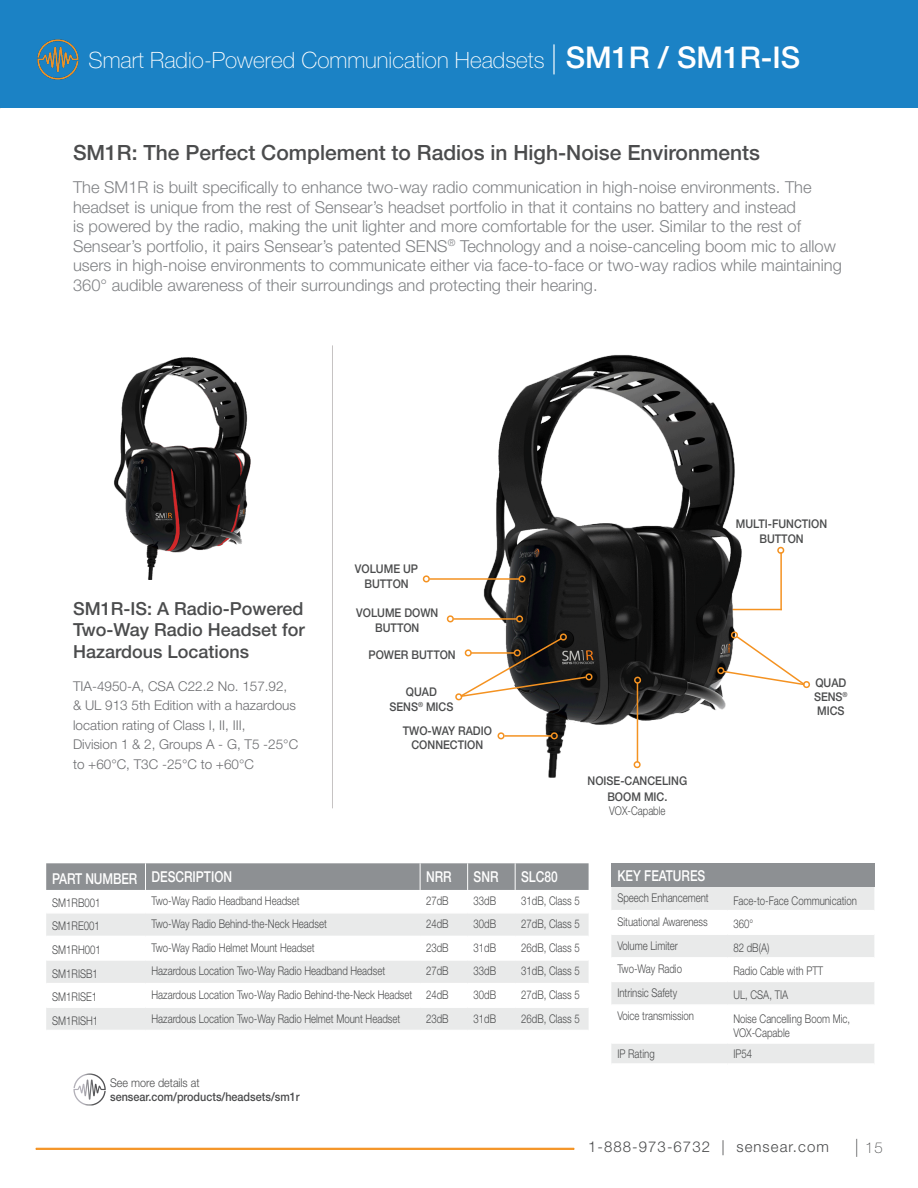
<style>
.page{position:relative;width:918px;height:1188px;background:#fff}
.page>*{position:absolute;margin:0;border:0;box-sizing:border-box;transform-origin:0 0}
.t1{font:100 22.5px "Helvetica Neue";color:#fff}
.t2{font:500 21px "Helvetica Neue";color:#4b4c4d}
.t3{font:500 18px/21.6px "Helvetica Neue";color:#4b4c4d;text-align:justify}
.t4{font:300 16.5px/19.5px "Helvetica Neue";color:#818386}
.t5{font:500 15px "Helvetica Neue";color:#fff;scale:.8 1}
.t6{font:300 15px "Helvetica Neue";letter-spacing:.07em;color:#4b4c4d}
.t7{font:100 15px "Helvetica Neue";color:#4b4c4d}
.t8{font:300 13.5px/19.5px "Helvetica Neue";color:#6c6d70}
.t9{font:300 12px "Helvetica Neue";color:#4b4c4d;scale:.8 1}
.t10{font:500 12px/14.4px "Helvetica Neue";color:#4b4c4d;text-align:center;scale:.9 1}
.t11{font:300 12px "Helvetica Neue";color:#4b4c4d;scale:.9 1}
.s1{font-size:30px}
.s2{font-weight:500;font-size:30px}
.s3{font-size:18px}
</style>
<div class="page">
<hr style="left:36px;top:1148px;width:538px;height:2px;background:#f49221">
<div style="left:0;top:0;width:918px;height:108px;background:#1b82c5"></div>
<img style="left:114px;top:357px;width:137px;height:222px">
<div style="left:611px;top:863px;width:263px;height:24px;background:#8d9093"></div>
<svg style="left:611px;top:887px;width:263px;height:176px;fill:#e9eaea"></svg>
<hr style="left:611px;top:910px;width:116px;height:1px;background:#fff">
<hr style="left:727px;top:910px;width:147px;height:1px;background:#fff">
<hr style="left:611px;top:933px;width:116px;height:2px;background:#fff">
<hr style="left:727px;top:933px;width:147px;height:2px;background:#fff">
<hr style="left:611px;top:957px;width:116px;height:2px;background:#fff">
<hr style="left:727px;top:957px;width:147px;height:2px;background:#fff">
<hr style="left:611px;top:981px;width:116px;height:1px;background:#fff">
<hr style="left:727px;top:981px;width:147px;height:1px;background:#fff">
<hr style="left:611px;top:1004px;width:116px;height:2px;background:#fff">
<hr style="left:727px;top:1004px;width:147px;height:2px;background:#fff">
<hr style="left:611px;top:1042px;width:116px;height:2px;background:#fff">
<hr style="left:727px;top:1042px;width:147px;height:2px;background:#fff">
<svg style="left:46px;top:914px;width:543px;height:116px;fill:#e9eaea"></svg>
<hr style="left:46px;top:936px;width:100px;height:1px;background:#fff">
<hr style="left:146px;top:936px;width:274px;height:1px;background:#fff">
<hr style="left:420px;top:936px;width:48px;height:1px;background:#fff">
<hr style="left:468px;top:936px;width:47px;height:1px;background:#fff">
<hr style="left:515px;top:936px;width:74px;height:1px;background:#fff">
<hr style="left:46px;top:959px;width:100px;height:2px;background:#fff">
<hr style="left:146px;top:959px;width:274px;height:2px;background:#fff">
<hr style="left:420px;top:959px;width:48px;height:2px;background:#fff">
<hr style="left:468px;top:959px;width:47px;height:2px;background:#fff">
<hr style="left:515px;top:959px;width:74px;height:2px;background:#fff">
<hr style="left:46px;top:983px;width:100px;height:1px;background:#fff">
<hr style="left:146px;top:983px;width:274px;height:1px;background:#fff">
<hr style="left:420px;top:983px;width:48px;height:1px;background:#fff">
<hr style="left:468px;top:983px;width:47px;height:1px;background:#fff">
<hr style="left:515px;top:983px;width:74px;height:1px;background:#fff">
<hr style="left:46px;top:1006px;width:100px;height:2px;background:#fff">
<hr style="left:146px;top:1006px;width:274px;height:2px;background:#fff">
<hr style="left:420px;top:1006px;width:48px;height:2px;background:#fff">
<hr style="left:468px;top:1006px;width:47px;height:2px;background:#fff">
<hr style="left:515px;top:1006px;width:74px;height:2px;background:#fff">
<div style="left:46px;top:863px;width:543px;height:27px;background:#8d9093"></div>
<img style="left:37px;top:39px;width:42px;height:41px">
<svg style="left:73px;top:1073px;width:33px;height:33px"></svg>
<img style="left:483px;top:355px;width:299px;height:422px">
<svg style="left:776px;top:547px;width:9px;height:8px"></svg>
<hr style="left:780px;top:552px;width:2px;height:58px;background:#f49221">
<svg style="left:633px;top:677px;width:9px;height:8px"></svg>
<hr style="left:637px;top:683px;width:1px;height:79px;background:#f49221">
<svg style="left:632px;top:761px;width:10px;height:8px"></svg>
<svg style="left:496px;top:732px;width:10px;height:9px"></svg>
<svg style="left:549px;top:732px;width:10px;height:9px"></svg>
<hr style="left:504px;top:735px;width:48px;height:2px;background:#f49221">
<svg style="left:422px;top:575px;width:8px;height:8px"></svg>
<svg style="left:517px;top:575px;width:10px;height:9px"></svg>
<hr style="left:429px;top:578px;width:90px;height:2px;background:#f49221">
<svg style="left:446px;top:615px;width:8px;height:8px"></svg>
<svg style="left:515px;top:615px;width:9px;height:9px"></svg>
<hr style="left:453px;top:618px;width:63px;height:2px;background:#f49221">
<svg style="left:716px;top:632px;width:95px;height:57px"></svg>
<svg style="left:455px;top:634px;width:139px;height:68px"></svg>
<hr style="left:332px;top:346px;width:1px;height:462px;background:#c6c3c3">
<p class="t1" style="left:89px;top:47px;width:713px">Smart Radio-Powered Communication Headsets <span class="s1">|</span> <span class="s2">SM1R / SM1R-IS</span></p>
<p class="t2" style="left:73px;top:140px;width:689px">SM1R: The Perfect Complement to Radios in High-Noise Environments</p>
<p class="t4" style="left:73px;top:177px;width:770px">The SM1R is built specifically to enhance two-way radio communication in high-noise environments. The headset is unique from the rest of Sensear’s headset portfolio in that it contains no battery and instead<br>is powered by the radio, making the unit lighter and more comfortable for the user. Similar to the rest of Sensear’s portfolio, it pairs Sensear’s patented SENS<sup>®</sup> Technology and a noise-canceling boom mic to allow users in high-noise environments to communicate either via face-to-face or two-way radios while maintaining 360° audible awareness of their surroundings and protecting their hearing.</p>
<p class="t3" style="left:73px;top:597px;width:233px">SM1R-IS: A Radio-Powered Two-Way Radio Headset for Hazardous Locations</p>
<p class="t8" style="left:73px;top:676px;width:227px">TIA-4950-A, CSA C22.2 No. 157.92, &amp; UL 913 5th Edition with a hazardous location rating of Class I, II, III,<br>Division 1 &amp; 2, Groups A - G, T5 -25°C to +60°C, T3C -25°C to +60°C</p>
<p class="t10" style="left:355px;top:562px;width:72px">VOLUME UP<br>BUTTON</p>
<p class="t10" style="left:356px;top:606px;width:93px">VOLUME DOWN<br>BUTTON</p>
<p class="t10" style="left:369px;top:647px;width:98px">POWER BUTTON</p>
<p class="t10" style="left:389px;top:685px;width:73px">QUAD<br>SENS<sup>®</sup> MICS</p>
<p class="t10" style="left:403px;top:723px;width:101px">TWO-WAY RADIO<br>CONNECTION</p>
<p class="t10" style="left:736px;top:517px;width:103px">MULTI-FUNCTION<br>BUTTON</p>
<p class="t10" style="left:588px;top:772px;width:112px;line-height:16.2px">NOISE-CANCELING<br>BOOM MIC.</p>
<p class="t9" style="left:609px;top:804px;width:72px">VOX-Capable</p>
<p class="t10" style="left:814px;top:675px;width:39px;text-align:left">QUAD<br>SENS<sup>®</sup></p>
<p class="t10" style="left:817px;top:704px;width:32px">MICS</p>
<p class="t5" style="left:52px;top:870px;width:108px">PART NUMBER</p>
<p class="t5" style="left:152px;top:868px;width:102px">DESCRIPTION</p>
<p class="t5" style="left:426px;top:868px;width:33px">NRR</p>
<p class="t5" style="left:474px;top:868px;width:33px">SNR</p>
<p class="t5" style="left:521px;top:868px;width:47px">SLC80</p>
<p class="t9" style="left:52px;top:895px;width:62px">SM1RB001</p>
<p class="t9" style="left:152px;top:893px;width:187px">Two-Way Radio Headband Headset</p>
<p class="t9" style="left:426px;top:893px;width:30px">27dB</p>
<p class="t9" style="left:474px;top:893px;width:30px">33dB</p>
<p class="t9" style="left:521px;top:893px;width:75px">31dB, Class 5</p>
<p class="t9" style="left:52px;top:919px;width:61px">SM1RE001</p>
<p class="t9" style="left:152px;top:917px;width:221px">Two-Way Radio Behind-the-Neck Headset</p>
<p class="t9" style="left:426px;top:917px;width:30px">24dB</p>
<p class="t9" style="left:474px;top:917px;width:30px">30dB</p>
<p class="t9" style="left:521px;top:917px;width:75px">27dB, Class 5</p>
<p class="t9" style="left:52px;top:942px;width:62px">SM1RH001</p>
<p class="t9" style="left:152px;top:940px;width:206px">Two-Way Radio Helmet Mount Headset</p>
<p class="t9" style="left:426px;top:940px;width:30px">23dB</p>
<p class="t9" style="left:474px;top:940px;width:30px">31dB</p>
<p class="t9" style="left:521px;top:940px;width:75px">26dB, Class 5</p>
<p class="t9" style="left:52px;top:966px;width:59px">SM1RISB1</p>
<p class="t9" style="left:152px;top:964px;width:294px">Hazardous Location Two-Way Radio Headband Headset</p>
<p class="t9" style="left:426px;top:964px;width:30px">27dB</p>
<p class="t9" style="left:474px;top:964px;width:30px">33dB</p>
<p class="t9" style="left:521px;top:964px;width:75px">31dB, Class 5</p>
<p class="t9" style="left:52px;top:990px;width:58px">SM1RISE1</p>
<p class="t9" style="left:152px;top:987px;width:328px">Hazardous Location Two-Way Radio Behind-the-Neck Headset</p>
<p class="t9" style="left:426px;top:987px;width:30px">24dB</p>
<p class="t9" style="left:474px;top:987px;width:30px">30dB</p>
<p class="t9" style="left:521px;top:987px;width:75px">27dB, Class 5</p>
<p class="t9" style="left:52px;top:1013px;width:59px">SM1RISH1</p>
<p class="t9" style="left:152px;top:1011px;width:312px">Hazardous Location Two-Way Radio Helmet Mount Headset</p>
<p class="t9" style="left:426px;top:1011px;width:30px">23dB</p>
<p class="t9" style="left:474px;top:1011px;width:30px">31dB</p>
<p class="t9" style="left:521px;top:1011px;width:75px">26dB, Class 5</p>
<p class="t11" style="left:110px;top:1075px;width:101px">See more details at</p>
<p class="t10" style="left:110px;top:1089px;width:212px">sensear.com/products/headsets/sm1r</p>
<p class="t5" style="left:617px;top:867px;width:112px">KEY FEATURES</p>
<p class="t9" style="left:617px;top:891px;width:116px">Speech Enhancement</p>
<p class="t9" style="left:733px;top:893px;width:156px">Face-to-Face Communication</p>
<p class="t9" style="left:617px;top:914px;width:115px">Situational Awareness</p>
<p class="t9" style="left:733px;top:917px;width:26px">360°</p>
<p class="t9" style="left:617px;top:938px;width:77px">Volume Limiter</p>
<p class="t9" style="left:733px;top:940px;width:46px">82 dB(A)</p>
<p class="t9" style="left:617px;top:962px;width:82px">Two-Way Radio</p>
<p class="t9" style="left:733px;top:964px;width:114px">Radio Cable with PTT</p>
<p class="t9" style="left:617px;top:985px;width:76px">Intrinsic Safety</p>
<p class="t9" style="left:733px;top:987px;width:70px">UL, CSA, TIA</p>
<p class="t9" style="left:617px;top:1009px;width:98px">Voice transmission</p>
<p class="t9" style="left:733px;top:1011px;width:147px">Noise Cancelling Boom Mic,</p>
<p class="t9" style="left:733px;top:1025px;width:72px">VOX-Capable</p>
<p class="t9" style="left:617px;top:1047px;width:48px">IP Rating</p>
<p class="t9" style="left:733px;top:1047px;width:25px">IP54</p>
<p class="t6" style="left:588px;top:1137px;width:242px">1-888-973-6732 | sensear.com</p>
<p class="t7" style="left:855px;top:1139px;width:30px"><span class="s3">|</span> 15</p>
</div>
